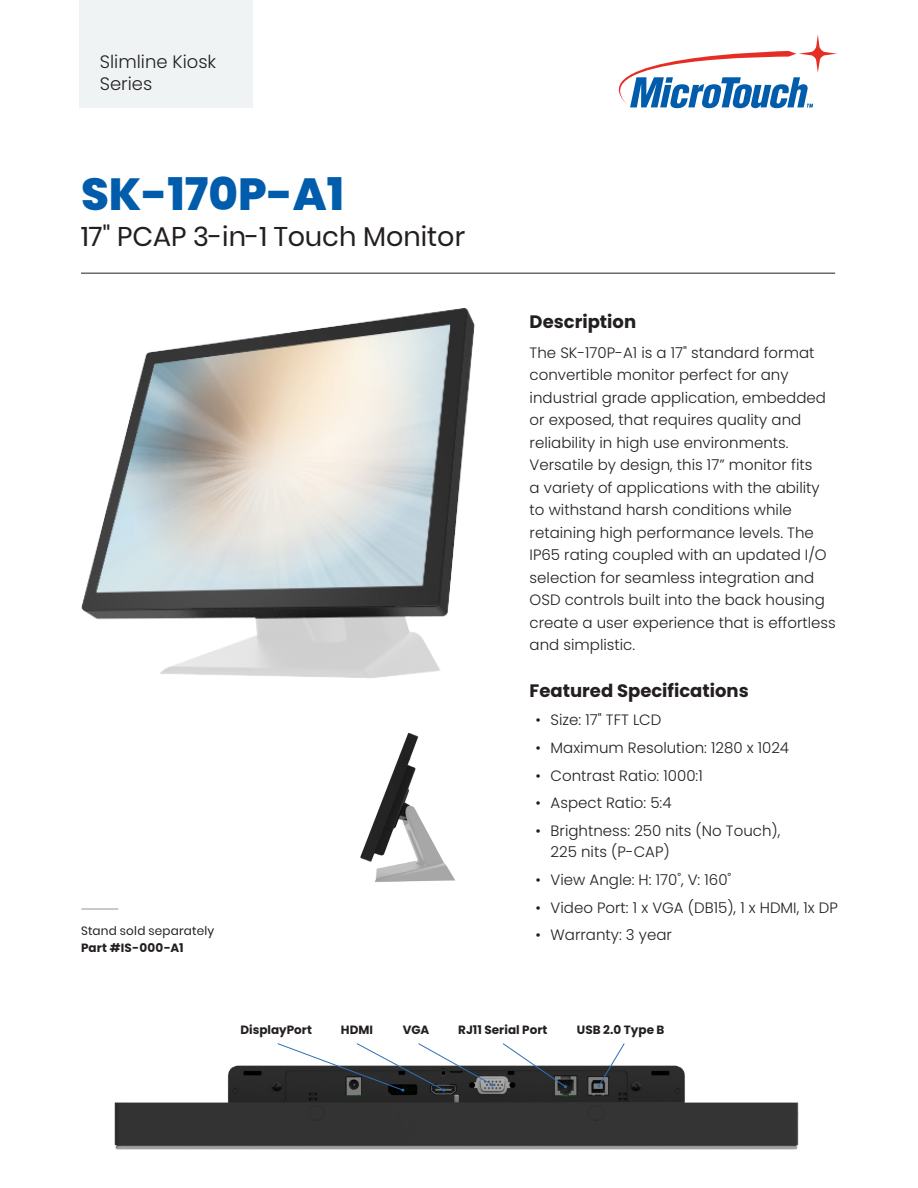
<style>
.page{position:relative;width:918px;height:1188px;background:#fff}
.page>*{position:absolute;margin:0;border:0;box-sizing:border-box;transform-origin:0 0}
.Product_Model{font:800 45px "Poppins";color:#015dab}
.Product_Type{font:27px "Poppins";color:#231f20}
.Body_Head{font:700 18px "Poppins";color:#231f20}
.Series{font:300 18px/22.5px "Poppins";color:#231f20}
.Body{font:300 15px/22.5px "Poppins";color:#231f20}
.Ports{font:700 12px "Poppins";color:#231f20}
.Small_Text{font:12px "Poppins";letter-spacing:.02em;color:#231f20}
.Small_Text-2{font:700 12px "Poppins";letter-spacing:.02em;color:#231f20}
</style>
<div class="page">
<div style="left:80px;top:0;width:173px;height:108px;background:#f0f3f4"></div>
<svg style="left:618px;top:35px;width:219px;height:73px"></svg>
<img style="left:81px;top:308px;width:393px;height:370px">
<hr style="left:81px;top:273px;width:754px;height:1px;background:#231f20">
<hr style="left:81px;top:909px;width:37px;height:1px;background:#939598">
<img style="left:360px;top:732px;width:95px;height:150px">
<img style="left:114px;top:1065px;width:685px;height:85px">
<svg style="left:502px;top:1043px;width:65px;height:45px"></svg>
<svg style="left:277px;top:1043px;width:217px;height:49px"></svg>
<svg style="left:597px;top:1043px;width:28px;height:44px"></svg>
<p class="Series" style="left:100px;top:50px;width:118px">Slimline Kiosk<br>Series</p>
<p class="Product_Model" style="left:81px;top:168px;width:265px">SK-170P-A1</p>
<p class="Product_Type" style="left:81px;top:221px;width:386px">17" PCAP 3-in-1 Touch Monitor</p>
<p class="Small_Text" style="left:81px;top:924px;width:135px">Stand sold separately</p>
<p class="Small_Text-2" style="left:81px;top:940px;width:104px">Part #IS-000-A1</p>
<p class="Body_Head" style="left:530px;top:312px;width:108px">Description</p>
<p class="Body" style="left:530px;top:341px;width:308px">The SK-170P-A1 is a 17" standard format convertible monitor perfect for any industrial grade application, embedded or exposed, that requires quality and reliability in high use environments.<br>Versatile by design, this 17” monitor fits<br>a variety of applications with the ability to withstand harsh conditions while retaining high performance levels. The IP65 rating coupled with an updated I/O selection for seamless integration and OSD controls built into the back housing create a user experience that is effortless and simplistic.</p>
<p class="Body_Head" style="left:530px;top:681px;width:221px">Featured Specifications</p>
<p class="Body" style="left:536px;top:709px;width:127px">• Size: 17" TFT LCD</p>
<p class="Body" style="left:536px;top:737px;width:255px">• Maximum Resolution: 1280 x 1024</p>
<p class="Body" style="left:536px;top:764px;width:169px">• Contrast Ratio: 1000:1</p>
<p class="Body" style="left:536px;top:792px;width:137px">• Aspect Ratio: 5:4</p>
<p class="Body" style="left:551px;top:821px;width:231px;line-height:21px;text-indent:-15px">• Brightness: 250 nits (No Touch),<br>225 nits (P-CAP)</p>
<p class="Body" style="left:536px;top:869px;width:197px">• View Angle: H: 170˚, V: 160˚</p>
<p class="Body" style="left:536px;top:896px;width:304px">• Video Port: 1 x VGA (DB15), 1 x HDMI, 1x DP</p>
<p class="Body" style="left:536px;top:924px;width:138px">• Warranty: 3 year</p>
<p class="Ports" style="left:240px;top:1023px;width:73px">DisplayPort</p>
<p class="Ports" style="left:341px;top:1023px;width:34px">HDMI</p>
<p class="Ports" style="left:403px;top:1023px;width:28px">VGA</p>
<p class="Ports" style="left:458px;top:1023px;width:91px">RJ11 Serial Port</p>
<p class="Ports" style="left:577px;top:1023px;width:89px">USB 2.0 Type B</p>
</div>
